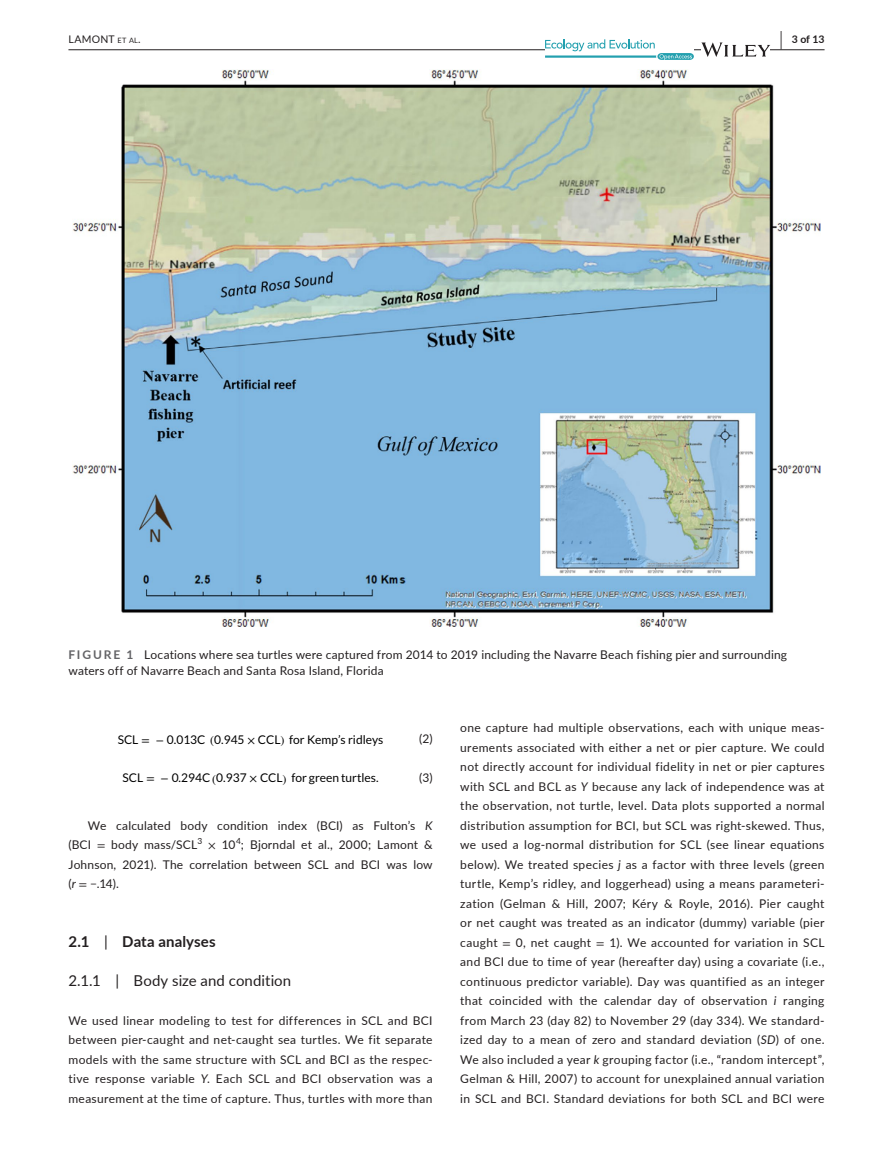
<style>
.page{position:relative;width:893px;height:1174px;background:#fff}
.page>*{position:absolute;margin:0;border:0;box-sizing:border-box;transform-origin:0 0}
.t1{font:15px "Lato";letter-spacing:.005em;color:#231f20}
.t2{font:700 15px "Lato";letter-spacing:.01em;color:#231f20}
.t3{font:12px/19.5px "Lato";letter-spacing:.015em;color:#231f20;text-align:justify}
.t4{font:12px "Lato";color:#000}
.t5{font:10.5px "Lato";letter-spacing:.02em;color:#231f20}
.t6{font:700 10.5px "Lato";color:#231f20}
.t7{font:8.4px "Lato";color:#231f20}
.s1{font-size:7.35px}
.s2{font-size:19.5px}
.s3{font-weight:700;color:#636366}
.s4{font-family:"STIX Math"}
.s5{font-style:italic}
.s6{font-family:"STIX"}
.s7{font-weight:400}
</style>
<div class="page">
<hr style="left:68px;top:49px;width:756px;height:1px;background:#231f20">
<svg style="left:545px;top:39px;width:149px;height:21px"></svg>
<svg style="left:701px;top:42px;width:69px;height:15px"></svg>
<img style="left:72px;top:69px;width:749px;height:557px">
<p class="t5" style="left:68px;top:31px;width:74px">LAMONT <span class="s1">et al</span>.</p>
<p class="t6" style="left:780px;top:31px;width:46px"><span class="s2">|</span> 3 of 13</p>
<p class="t3" style="left:68px;top:645px;width:720px;line-height:16.5px"><span class="s3">FIGURE 1</span> Locations where sea turtles were captured from 2014 to 2019 including the Navarre Beach fishing pier and surrounding waters off of Navarre Beach and Santa Rosa Island, Florida</p>
<p class="t4" style="left:118px;top:734px;width:267px">SCL <span class="s4">= −</span> 0.013C <span class="s4">(</span>0.945 <span class="s4">×</span> CCL<span class="s4">)</span> for Kemp’s ridleys</p>
<p class="t3" style="left:419px;top:728px;width:15px">(2)</p>
<p class="t4" style="left:123px;top:773px;width:258px">SCL <span class="s4">= −</span> 0.294C <span class="s4">(</span>0.937 <span class="s4">×</span> CCL<span class="s4">)</span> for green turtles.</p>
<p class="t3" style="left:419px;top:767px;width:15px">(3)</p>
<p class="t3" style="left:68px;top:815px;width:366px;text-indent:20px">We calculated body condition index (BCI) as Fulton’s <span class="s5">K </span>(BCI <span class="s6">=</span> body mass/SCL</p>
<p class="t7" style="left:197px;top:835px;width:6px">3</p>
<p class="t3" style="left:208px;top:834px;width:29px"><span class="s6">×</span> 10</p>
<p class="t7" style="left:236px;top:835px;width:6px">4</p>
<p class="t3" style="left:68px;top:834px;width:366px;text-indent:173px">; Bjorndal et al., 2000; Lamont &amp; Johnson, 2021). The correlation between SCL and BCI was low (<span class="s5">r</span> <span class="s6">=</span> −.14).</p>
<p class="t2" style="left:68px;top:930px;width:149px">2.1 <span class="s7">|</span> Data analyses</p>
<p class="t1" style="left:68px;top:969px;width:224px">2.1.1 | Body size and condition</p>
<p class="t3" style="left:68px;top:1010px;width:366px">We used linear modeling to test for differences in SCL and BCI between pier-caught and net-caught sea turtles. We fit separate models with the same structure with SCL and BCI as the respec&shy;tive response variable <span class="s5">Y</span>. Each SCL and BCI observation was a measurement at the time of capture. Thus, turtles with more than</p>
<p class="t3" style="left:460px;top:717px;width:366px">one capture had multiple observations, each with unique meas&shy;urements associated with either a net or pier capture. We could not directly account for individual fidelity in net or pier captures with SCL and BCL as <span class="s5">Y</span> because any lack of independence was at the observation, not turtle, level. Data plots supported a normal distribution assumption for BCI, but SCL was right-skewed. Thus, we used a log-normal distribution for SCL (see linear equations below). We treated species <span class="s5">j</span> as a factor with three levels (green turtle, Kemp’s ridley, and loggerhead) using a means parameteri&shy;zation (Gelman &amp; Hill, 2007; Kéry &amp; Royle, 2016). Pier caught or net caught was treated as an indicator (dummy) variable (pier caught <span class="s6">=</span> 0, net caught <span class="s6">=</span> 1). We accounted for variation in SCL and BCI due to time of year (hereafter day) using a covariate (i.e., continuous predictor variable). Day was quantified as an integer that coincided with the calendar day of observation <span class="s5">i</span> ranging from March 23 (day 82) to November 29 (day 334). We standard&shy;ized day to a mean of zero and standard deviation (<span class="s5">SD</span>) of one.<br>We also included a year <span class="s5">k</span> grouping factor (i.e., “random intercept”, Gelman &amp; Hill, 2007) to account for unexplained annual variation in SCL and BCI. Standard deviations for both SCL and BCI were</p>
</div>
